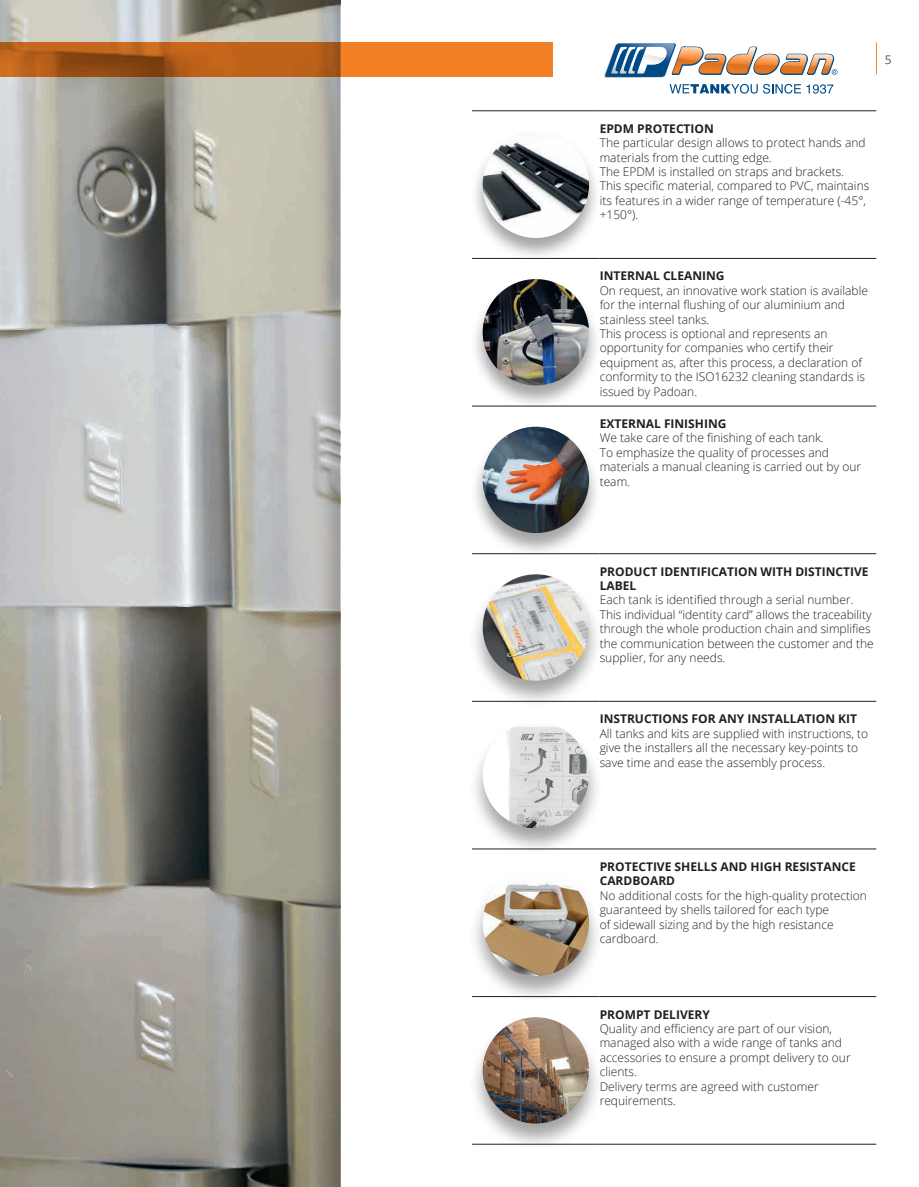
<style>
.page{position:relative;width:919px;height:1187px;background:#fff}
.page>*{position:absolute;margin:0;border:0;box-sizing:border-box;transform-origin:0 0}
.t1{font:300 12px/14.4px "Open Sans";color:#231f20}
.t2{font:700 12px/14.4px "Open Sans";color:#231f20}
.t3{font:12px "Open Sans";color:#57585a}
</style>
<div class="page">
<img style="left:0;top:0;width:313px;height:1186px">
<div style="left:313px;top:0;width:605px;height:1186px;background:#231f20;opacity:.3"></div>
<div style="left:340px;top:0;width:578px;height:1186px;background:#fff"></div>
<hr style="left:472px;top:110px;width:127px;height:1px;background:#231f20">
<hr style="left:599px;top:110px;width:277px;height:1px;background:#231f20">
<hr style="left:599px;top:258px;width:277px;height:1px;background:#231f20">
<hr style="left:599px;top:406px;width:277px;height:1px;background:#231f20">
<hr style="left:599px;top:553px;width:277px;height:1px;background:#231f20">
<hr style="left:599px;top:701px;width:277px;height:1px;background:#231f20">
<hr style="left:599px;top:848px;width:277px;height:1px;background:#231f20">
<hr style="left:599px;top:996px;width:277px;height:1px;background:#231f20">
<hr style="left:599px;top:1143px;width:277px;height:1px;background:#231f20">
<div style="left:470px;top:130px;width:131px;height:132px;background:#231f20;opacity:.41"></div>
<img style="left:482px;top:131px;width:107px;height:107px;border-radius:53px">
<div style="left:470px;top:278px;width:131px;height:131px;background:#231f20;opacity:.41"></div>
<img style="left:482px;top:279px;width:107px;height:106px;border-radius:53px">
<div style="left:470px;top:425px;width:131px;height:132px;background:#231f20;opacity:.41"></div>
<img style="left:482px;top:426px;width:107px;height:107px;border-radius:53px">
<div style="left:469px;top:573px;width:134px;height:134px;background:#231f20;opacity:.41"></div>
<img style="left:482px;top:574px;width:107px;height:106px;border-radius:53px">
<div style="left:469px;top:720px;width:134px;height:134px;background:#231f20;opacity:.41"></div>
<img style="left:482px;top:722px;width:107px;height:106px;border-radius:53px">
<div style="left:469px;top:868px;width:134px;height:134px;background:#231f20;opacity:.41"></div>
<img style="left:482px;top:869px;width:107px;height:106px;border-radius:53px">
<div style="left:469px;top:1016px;width:134px;height:134px;background:#231f20;opacity:.41"></div>
<img style="left:482px;top:1017px;width:107px;height:106px;border-radius:53px">
<svg style="left:0;top:43px;width:553px;height:34px;background:#ca691e"></svg>
<p class="t3" style="left:884px;top:52px;width:8px">5</p>
<p class="t2" style="left:599px;top:121px;width:116px">EPDM PROTECTION</p>
<p class="t1" style="left:599px;top:135px;width:271px">The particular design allows to protect hands and materials from the cutting edge.<br>The EPDM is installed on straps and brackets.<br>This specific material, compared to PVC, maintains its features in a wider range of temperature (-45°, +150°).</p>
<p class="t2" style="left:599px;top:268px;width:126px">INTERNAL CLEANING</p>
<p class="t1" style="left:599px;top:283px;width:270px">On request, an innovative work station is available for the internal flushing of our aluminium and stainless steel tanks.<br>This process is optional and represents an opportunity for companies who certify their equipment as, after this process, a declaration of conformity to the ISO16232 cleaning standards is issued by Padoan.</p>
<p class="t2" style="left:599px;top:416px;width:128px">EXTERNAL FINISHING</p>
<p class="t1" style="left:599px;top:430px;width:263px">We take care of the finishing of each tank.<br>To emphasize the quality of processes and materials a manual cleaning is carried out by our team.</p>
<p class="t2" style="left:599px;top:563px;width:270px">PRODUCT IDENTIFICATION WITH DISTINCTIVE<br>LABEL</p>
<p class="t1" style="left:599px;top:592px;width:276px">Each tank is identified through a serial number.<br>This individual “identity card” allows the traceability through the whole production chain and simplifies the communication between the customer and the supplier, for any needs.</p>
<p class="t2" style="left:599px;top:711px;width:259px">INSTRUCTIONS FOR ANY INSTALLATION KIT</p>
<p class="t1" style="left:599px;top:725px;width:270px">All tanks and kits are supplied with instructions, to give the installers all the necessary key-points to save time and ease the assembly process.</p>
<p class="t2" style="left:599px;top:859px;width:258px">PROTECTIVE SHELLS AND HIGH RESISTANCE<br>CARDBOARD</p>
<p class="t1" style="left:599px;top:887px;width:269px">No additional costs for the high-quality protection guaranteed by shells tailored for each type<br>of sidewall sizing and by the high resistance cardboard.</p>
<p class="t2" style="left:599px;top:1006px;width:112px">PROMPT DELIVERY</p>
<p class="t1" style="left:599px;top:1020px;width:252px">Quality and efficiency are part of our vision, managed also with a wide range of tanks and accessories to ensure a prompt delivery to our clients.<br>Delivery terms are agreed with customer requirements.</p>
</div>
